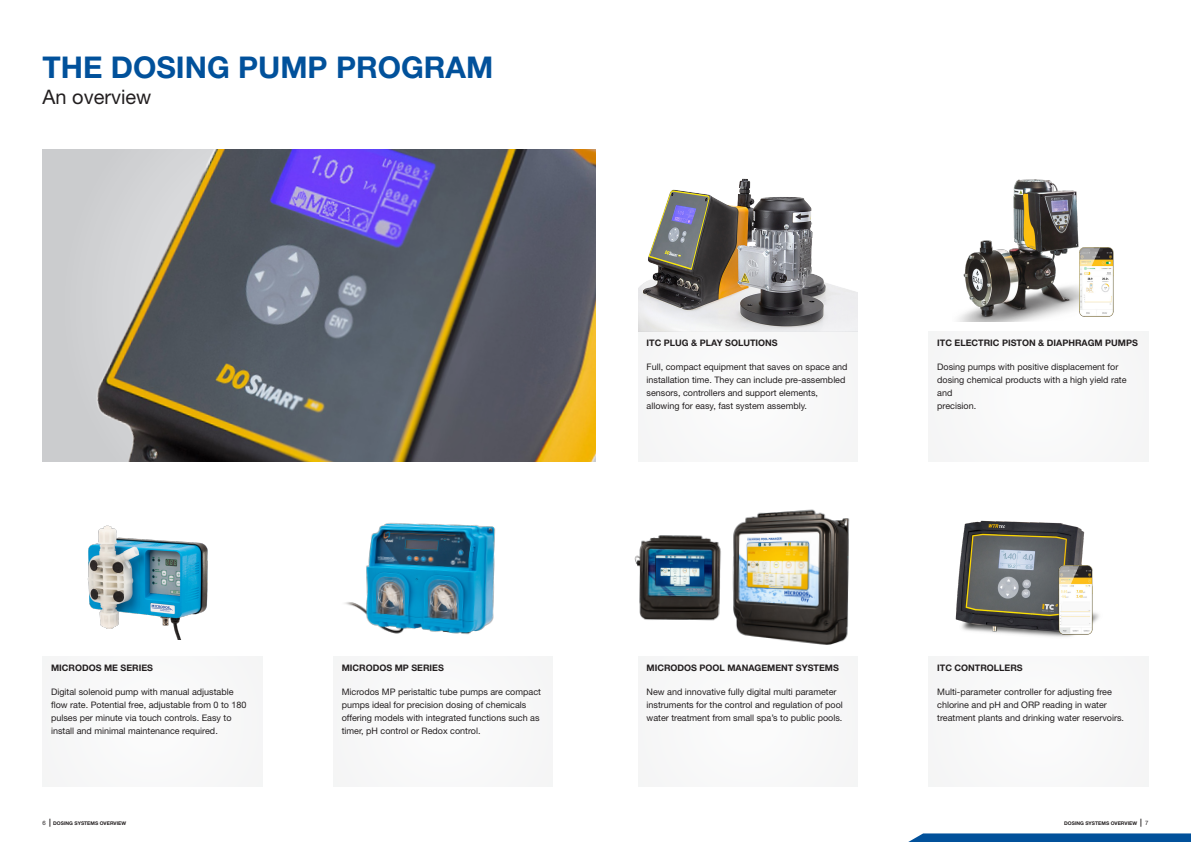
<style>
.page{position:relative;width:1191px;height:842px;background:#fff}
.page>*{position:absolute;margin:0;border:0;box-sizing:border-box;transform-origin:0 0}
._01_Headline{font:700 30px "Helvetica Neue LT Std";color:#01519b}
.t1{font:20px "Helvetica Neue LT Std";color:#231f20}
._04_Body_new{font:9px/13px "Helvetica Neue LT Std";color:#231f20}
._05_Subhead{font:700 9px "Helvetica Neue LT Std";color:#231f20}
.Body_new{font:9px/13px "Helvetica Neue LT Std";color:#231f20}
.t2{font:700 5px "Helvetica Neue LT Std";color:#231f20}
.s1{font-weight:400;font-size:6px}
.s2{font-size:8px}
</style>
<div class="page">
<svg style="left:908px;top:833px;width:283px;height:9px;background:#145ea2"></svg>
<img style="left:43px;top:149px;width:552px;height:312px">
<img style="left:736px;top:509px;width:114px;height:136px">
<img style="left:634px;top:509px;width:133px;height:114px">
<img style="left:345px;top:523px;width:151px;height:111px">
<img style="left:87px;top:525px;width:121px;height:115px">
<div style="left:43px;top:656px;width:219px;height:130px;background:#f8f8f8"></div>
<div style="left:333px;top:656px;width:220px;height:130px;background:#f8f8f8"></div>
<div style="left:638px;top:656px;width:219px;height:130px;background:#f8f8f8"></div>
<div style="left:928px;top:331px;width:220px;height:130px;background:#f8f8f8"></div>
<div style="left:928px;top:656px;width:220px;height:130px;background:#f8f8f8"></div>
<img style="left:638px;top:178px;width:219px;height:153px">
<div style="left:638px;top:331px;width:219px;height:130px;background:#f8f8f8"></div>
<img style="left:958px;top:179px;width:121px;height:143px">
<img style="left:1071px;top:241px;width:43px;height:81px">
<img style="left:955px;top:520px;width:130px;height:116px">
<img style="left:1037px;top:560px;width:62px;height:77px">
<p class="_01_Headline" style="left:43px;top:49px;width:452px">THE DOSING PUMP PROGRAM</p>
<p class="t1" style="left:43px;top:85px;width:110px">An overview</p>
<p class="_05_Subhead" style="left:51px;top:663px;width:103px">MICRODOS ME SERIES</p>
<p class="_04_Body_new" style="left:51px;top:686px;width:197px">Digital solenoid pump with manual adjustable flow rate. Potential free, adjustable from 0 to 180 pulses per minute via touch controls. Easy to install and minimal maintenance required.</p>
<p class="_05_Subhead" style="left:342px;top:663px;width:104px">MICRODOS MP SERIES</p>
<p class="_04_Body_new" style="left:342px;top:686px;width:201px">Microdos MP peristaltic tube pumps are compact pumps ideal for precision dosing of chemicals offering models with integrated functions such as timer, pH control or Redox control.</p>
<p class="_05_Subhead" style="left:646px;top:338px;width:133px">ITC PLUG &amp; PLAY SOLUTIONS</p>
<p class="_04_Body_new" style="left:646px;top:361px;width:202px">Full, compact equipment that saves on space and installation time. They can include pre-assembled sensors, controllers and support elements, allowing for easy, fast system assembly.</p>
<p class="_05_Subhead" style="left:937px;top:338px;width:202px">ITC ELECTRIC PISTON &amp; DIAPHRAGM PUMPS</p>
<p class="_04_Body_new" style="left:937px;top:361px;width:183px">Dosing pumps with positive displacement for</p>
<p class="_04_Body_new" style="left:937px;top:374px;width:191px">dosing chemical products with a high yield rate and</p>
<p class="_04_Body_new" style="left:937px;top:400px;width:41px">precision.</p>
<p class="_05_Subhead" style="left:646px;top:663px;width:194px">MICRODOS POOL MANAGEMENT SYSTEMS</p>
<p class="_04_Body_new" style="left:646px;top:686px;width:198px">New and innovative fully digital multi parameter instruments for the control and regulation of pool water treatment from small spa’s to public pools.</p>
<p class="_05_Subhead" style="left:937px;top:663px;width:87px">ITC CONTROLLERS</p>
<p class="Body_new" style="left:937px;top:686px;width:188px">Multi-parameter controller for adjusting free chlorine and pH and ORP reading in water treatment plants and drinking water reservoirs.</p>
<p class="t2" style="left:43px;top:820px;width:85px"><span class="s1">6</span> <span class="s2">|</span> DOSING SYSTEMS OVERVIEW</p>
<p class="t2" style="left:1064px;top:820px;width:86px">DOSING SYSTEMS OVERVIEW <span class="s2">|</span> <span class="s1">7</span></p>
</div>
